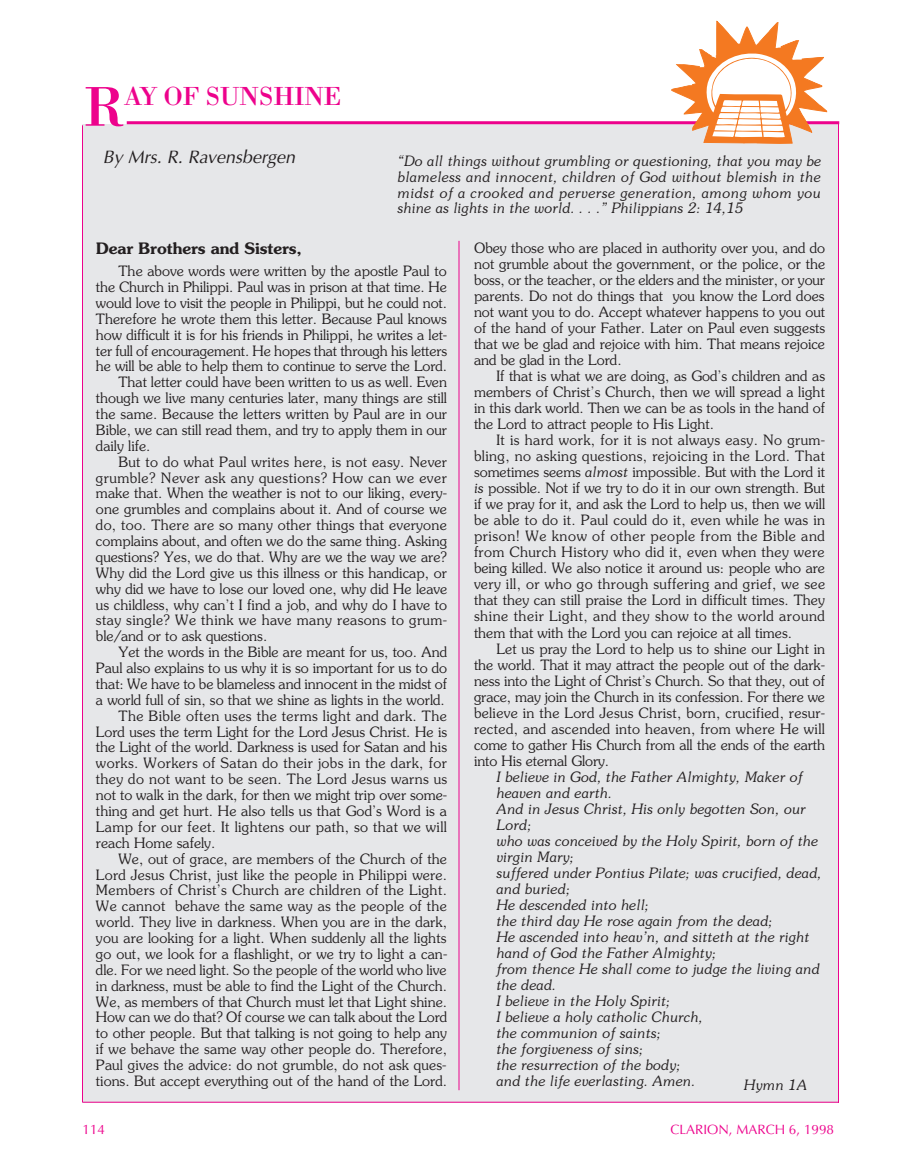
<style>
.page{position:relative;width:918px;height:1175px;background:#fff}
.page>*{position:absolute;margin:0;border:0;box-sizing:border-box;transform-origin:0 0}
.t1{font:27px "Bodoni";letter-spacing:-.01em;color:#ed028c}
.t2{font:italic 18px "Optima";color:#231f20}
.t3{font:600 15.75px "Souvenir";letter-spacing:-.005em;color:#231f20}
.t4{font:300 14.25px/16px "Souvenir";color:#231f20;text-align:justify}
.t5{font:italic 300 14.25px/16px "Souvenir";color:#231f20}
.t6{font:300 14.25px "Souvenir";letter-spacing:.025em;color:#231f20}
.t7{font:300 14.25px "Souvenir";letter-spacing:.03em;color:#231f20}
.t8{font:300 14.25px "Souvenir";letter-spacing:.02em;color:#231f20}
.t9{font:300 14.25px "Souvenir";letter-spacing:.035em;color:#231f20}
.t10{font:13.5px "Optima";color:#ed028c}
.s1{font-size:57.75px}
.s2{font-style:italic}
</style>
<div class="page">
<div style="left:82px;top:124px;width:756px;height:978px;background:#e6e7e9"></div>
<hr style="left:127px;top:121px;width:712px;height:3px;background:#ed028c">
<svg style="left:671px;top:21px;width:156px;height:123px"></svg>
<hr style="left:838px;top:123px;width:1px;height:979px;background:#ed028c">
<hr style="left:82px;top:1101px;width:756px;height:1px;background:#ed028c">
<hr style="left:459px;top:241px;width:1px;height:849px;background:#ed028c">
<hr style="left:82px;top:125px;width:1px;height:977px;background:#ed028c">
<h1 class="t1" style="left:83px;top:80px;width:260px"><span class="s1">R</span>AY OF SUNSHINE</h1>
<p class="t2" style="left:103px;top:149px;width:194px">By Mrs. R. Ravensbergen</p>
<p class="t5" style="left:398px;top:153px;width:425px;text-align:justify">“Do all things without grumbling or questioning, that you may be blameless and innocent, children of God without blemish in the midst of a crooked and perverse generation, among whom you shine as lights in the world. . . .” Philippians 2: 14,15</p>
<p class="t3" style="left:96px;top:240px;width:208px">Dear Brothers and Sisters,</p>
<p class="t4" style="left:118px;top:263px;width:330px">The above words were written by the apostle Paul to</p>
<p class="t4" style="left:96px;top:279px;width:353px">the Church in Philippi. Paul was in prison at that time. He</p>
<p class="t4" style="left:96px;top:295px;width:353px">would love to visit the people in Philippi, but he could not.</p>
<p class="t4" style="left:96px;top:311px;width:352px">Therefore he wrote them this letter. Because Paul knows</p>
<p class="t4" style="left:96px;top:327px;width:353px">how difficult it is for his friends in Philippi, he writes a let-</p>
<p class="t4" style="left:96px;top:342px;width:353px">ter full of encouragement. He hopes that through his letters</p>
<p class="t4" style="left:96px;top:358px;width:353px">he will be able to help them to continue to serve the Lord.</p>
<p class="t4" style="left:118px;top:374px;width:330px">That letter could have been written to us as well. Even</p>
<p class="t4" style="left:96px;top:390px;width:353px">though we live many centuries later, many things are still</p>
<p class="t4" style="left:96px;top:406px;width:353px">the same. Because the letters written by Paul are in our</p>
<p class="t4" style="left:96px;top:422px;width:353px">Bible, we can still read them, and try to apply them in our</p>
<p class="t4" style="left:96px;top:438px;width:56px">daily life.</p>
<p class="t8" style="left:118px;top:453px;width:330px">But to do what Paul writes here, is not easy. Never</p>
<p class="t9" style="left:96px;top:469px;width:352px">grumble? Never ask any questions? How can we ever</p>
<p class="t4" style="left:96px;top:485px;width:353px">make that. When the weather is not to our liking, every-</p>
<p class="t4" style="left:96px;top:501px;width:352px">one grumbles and complains about it. And of course we</p>
<p class="t8" style="left:96px;top:517px;width:352px">do, too. There are so many other things that everyone</p>
<p class="t4" style="left:96px;top:533px;width:353px">complains about, and often we do the same thing. Asking</p>
<p class="t4" style="left:96px;top:549px;width:353px">questions? Yes, we do that. Why are we the way we are?</p>
<p class="t4" style="left:96px;top:565px;width:352px">Why did the Lord give us this illness or this handicap, or</p>
<p class="t4" style="left:96px;top:581px;width:353px">why did we have to lose our loved one, why did He leave</p>
<p class="t4" style="left:96px;top:596px;width:353px">us childless, why can’t I find a job, and why do I have to</p>
<p class="t7" style="left:96px;top:612px;width:353px">stay single? We think we have many reasons to grum-</p>
<p class="t4" style="left:96px;top:628px;width:173px">ble/and or to ask questions.</p>
<p class="t4" style="left:118px;top:644px;width:330px">Yet the words in the Bible are meant for us, too. And</p>
<p class="t4" style="left:96px;top:660px;width:353px">Paul also explains to us why it is so important for us to do</p>
<p class="t4" style="left:96px;top:676px;width:353px">that: We have to be blameless and innocent in the midst of</p>
<p class="t4" style="left:96px;top:692px;width:350px">a world full of sin, so that we shine as lights in the world.</p>
<p class="t7" style="left:118px;top:707px;width:330px">The Bible often uses the terms light and dark. The</p>
<p class="t4" style="left:96px;top:723px;width:353px">Lord uses the term Light for the Lord Jesus Christ. He is</p>
<p class="t4" style="left:96px;top:739px;width:353px">the Light of the world. Darkness is used for Satan and his</p>
<p class="t7" style="left:96px;top:755px;width:352px">works. Workers of Satan do their jobs in the dark, for</p>
<p class="t6" style="left:96px;top:771px;width:353px">they do not want to be seen. The Lord Jesus warns us</p>
<p class="t4" style="left:96px;top:787px;width:353px">not to walk in the dark, for then we might trip over some-</p>
<p class="t4" style="left:96px;top:803px;width:352px">thing and get hurt. He also tells us that God’s Word is a</p>
<p class="t6" style="left:96px;top:818px;width:353px">Lamp for our feet. It lightens our path, so that we will</p>
<p class="t4" style="left:96px;top:834px;width:121px">reach Home safely.</p>
<p class="t4" style="left:118px;top:850px;width:330px">We, out of grace, are members of the Church of the</p>
<p class="t4" style="left:96px;top:866px;width:353px">Lord Jesus Christ, just like the people in Philippi were.</p>
<p class="t6" style="left:96px;top:882px;width:352px">Members of Christ’s Church are children of the Light.</p>
<p class="t8" style="left:96px;top:898px;width:352px">We cannot behave the same way as the people of the</p>
<p class="t4" style="left:96px;top:914px;width:353px">world. They live in darkness. When you are in the dark,</p>
<p class="t4" style="left:96px;top:930px;width:352px">you are looking for a light. When suddenly all the lights</p>
<p class="t4" style="left:96px;top:946px;width:353px">go out, we look for a flashlight, or we try to light a can-</p>
<p class="t4" style="left:96px;top:961px;width:352px">dle. For we need light. So the people of the world who live</p>
<p class="t4" style="left:96px;top:977px;width:353px">in darkness, must be able to find the Light of the Church.</p>
<p class="t4" style="left:96px;top:993px;width:353px">We, as members of that Church must let that Light shine.</p>
<p class="t4" style="left:96px;top:1009px;width:353px">How can we do that? Of course we can talk about the Lord</p>
<p class="t4" style="left:96px;top:1025px;width:353px">to other people. But that talking is not going to help any</p>
<p class="t4" style="left:96px;top:1041px;width:353px">if we behave the same way other people do. Therefore,</p>
<p class="t4" style="left:96px;top:1057px;width:352px">Paul gives the advice: do not grumble, do not ask ques-</p>
<p class="t4" style="left:96px;top:1073px;width:353px">tions. But accept everything out of the hand of the Lord.</p>
<p class="t4" style="left:474px;top:240px;width:353px">Obey those who are placed in authority over you, and do not grumble about the government, or the police, or the boss, or the teacher, or the elders and the minister, or your parents. Do not do things that you know the Lord does not want you to do. Accept whatever happens to you out of the hand of your Father. Later on Paul even suggests that we be glad and rejoice with him. That means rejoice and be glad in the Lord.</p>
<p class="t4" style="left:474px;top:368px;width:353px;text-indent:23px">If that is what we are doing, as God’s children and as members of Christ’s Church, then we will spread a light in this dark world. Then we can be as tools in the hand of the Lord to attract people to His Light.</p>
<p class="t4" style="left:474px;top:432px;width:353px;text-indent:23px">It is hard work, for it is not always easy. No grum&shy;bling, no asking questions, rejoicing in the Lord. That sometimes seems <span class="s2">almost</span> impossible. But with the Lord it <span class="s2">is</span> possible. Not if we try to do it in our own strength. But if we pray for it, and ask the Lord to help us, then we will be able to do it. Paul could do it, even while he was in prison! We know of other people from the Bible and from Church History who did it, even when they were being killed. We also notice it around us: people who are very ill, or who go through suffering and grief, we see that they can still praise the Lord in difficult times. They shine their Light, and they show to the world around them that with the Lord you can rejoice at all times.</p>
<p class="t4" style="left:474px;top:640px;width:353px;text-indent:23px">Let us pray the Lord to help us to shine our Light in the world. That it may attract the people out of the dark&shy;ness into the Light of Christ’s Church. So that they, out of grace, may join the Church in its confession. For there we believe in the Lord Jesus Christ, born, crucified, resur&shy;rected, and ascended into heaven, from where He will come to gather His Church from all the ends of the earth into His eternal Glory.</p>
<p class="t5" style="left:496px;top:768px;width:327px">I believe in God, the Father Almighty, Maker of heaven and earth.<br>And in Jesus Christ, His only begotten Son, our<br>Lord;<br>who was conceived by the Holy Spirit, born of the virgin Mary;<br>suffered under Pontius Pilate; was crucified, dead, and buried;<br>He descended into hell;<br>the third day He rose again from the dead;<br>He ascended into heav’n, and sitteth at the right hand of God the Father Almighty;<br>from thence He shall come to judge the living and the dead.<br>I believe in the Holy Spirit;<br>I believe a holy catholic Church,<br>the communion of saints;<br>the forgiveness of sins;<br>the resurrection of the body;<br>and the life everlasting. Amen.</p>
<p class="t5" style="left:744px;top:1077px;width:65px">Hymn 1A</p>
<p class="t10" style="left:82px;top:1123px;width:24px">114</p>
<p class="t10" style="left:670px;top:1123px;width:165px">CLARION, MARCH 6, 1998</p>
</div>
